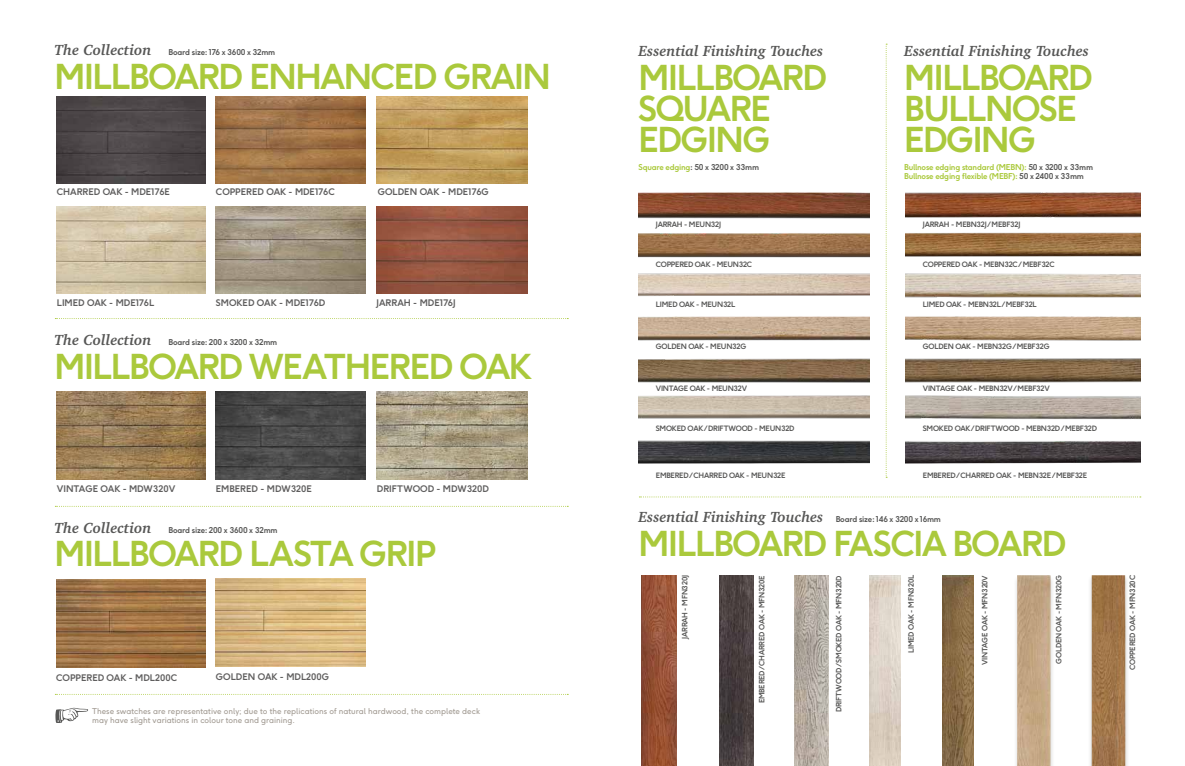
<style>
.page{position:relative;width:1185px;height:766px;background:#fff}
.page>*{position:absolute;margin:0;border:0;box-sizing:border-box;transform-origin:0 0}
.t1{font:700 34px/31px "F37 Ginger";letter-spacing:-.04em;color:#aac93c}
.t2{font:italic 700 15px "Charter IT Cby BT";color:#575756}
.t3{font:700 9px "F37 Ginger";color:#5f5e5e}
.t4{font:700 8px "F37 Ginger";letter-spacing:-.03em;color:#575756}
.t5{font:8px/9.6px "F37 Ginger";color:#a49d95}
.t6{font:700 8px/9.6px "F37 Ginger";letter-spacing:-.03em;color:#aac93c}
.t7{font:700 7.3px "F37 Ginger";letter-spacing:-.03em;color:#575756}
.s1{font-family:"Charter IT Cby BT";font-style:italic;font-size:15px}
.s2{color:#aac93c}
.s3{color:#575756}
</style>
<div class="page">
<svg style="left:55px;top:505px;width:513px;height:1px"></svg>
<svg style="left:55px;top:318px;width:513px;height:1px"></svg>
<img style="left:377px;top:96px;width:150px;height:87px">
<img style="left:216px;top:96px;width:150px;height:87px">
<img style="left:57px;top:96px;width:148px;height:87px">
<img style="left:216px;top:578px;width:150px;height:88px">
<img style="left:57px;top:579px;width:148px;height:88px">
<img style="left:216px;top:391px;width:150px;height:88px">
<img style="left:57px;top:391px;width:148px;height:88px">
<img style="left:377px;top:391px;width:150px;height:88px">
<img style="left:719px;top:575px;width:34px;height:190px">
<img style="left:870px;top:575px;width:31px;height:190px">
<img style="left:943px;top:575px;width:31px;height:190px">
<div style="left:1013px;top:575px;width:42px;height:190px;background:#f6f6f6"></div>
<img style="left:1017px;top:575px;width:34px;height:190px">
<img style="left:794px;top:575px;width:34px;height:190px">
<div style="left:1088px;top:575px;width:42px;height:190px;background:#000;opacity:.18"></div>
<img style="left:1092px;top:575px;width:33px;height:190px">
<img style="left:641px;top:575px;width:36px;height:190px">
<img style="left:639px;top:192px;width:231px;height:272px">
<img style="left:905px;top:192px;width:235px;height:272px">
<svg style="left:639px;top:496px;width:502px;height:1px"></svg>
<svg style="left:886px;top:44px;width:1px;height:433px"></svg>
<svg style="left:55px;top:707px;width:33px;height:16px"></svg>
<img style="left:377px;top:206px;width:150px;height:87px">
<img style="left:216px;top:206px;width:150px;height:87px">
<img style="left:57px;top:206px;width:148px;height:87px">
<p class="t4" style="left:55px;top:48px;width:222px"><span class="s1">The Collection</span> Board size: 176 x 3600 x 32mm</p>
<h1 class="t1" style="left:55px;top:64px;width:498px">MILLBOARD ENHANCED GRAIN</h1>
<p class="t3" style="left:57px;top:188px;width:115px">CHARRED OAK - MDE176E</p>
<p class="t3" style="left:57px;top:298px;width:99px">LIMED OAK - MDE176L</p>
<p class="t3" style="left:216px;top:188px;width:120px">COPPERED OAK - MDE176C</p>
<p class="t3" style="left:216px;top:298px;width:111px">SMOKED OAK - MDE176D</p>
<p class="t3" style="left:378px;top:188px;width:113px">GOLDEN OAK - MDE176G</p>
<p class="t3" style="left:377px;top:298px;width:81px">JARRAH - MDE176J</p>
<p class="t4" style="left:55px;top:338px;width:224px"><span class="s1">The Collection</span> Board size: 200 x 3200 x 32mm</p>
<h1 class="t1" style="left:55px;top:354px;width:479px">MILLBOARD WEATHERED OAK</h1>
<p class="t3" style="left:57px;top:485px;width:120px">VINTAGE OAK - MDW320V</p>
<p class="t3" style="left:216px;top:485px;width:97px">EMBERED - MDW320E</p>
<p class="t3" style="left:377px;top:485px;width:114px">DRIFTWOOD - MDW320D</p>
<p class="t4" style="left:55px;top:526px;width:224px"><span class="s1">The Collection</span> Board size: 200 x 3600 x 32mm</p>
<h1 class="t1" style="left:55px;top:541px;width:383px">MILLBOARD LASTA GRIP</h1>
<p class="t3" style="left:56px;top:673px;width:122px">COPPERED OAK - MDL200C</p>
<p class="t3" style="left:216px;top:673px;width:115px">GOLDEN OAK - MDL200G</p>
<p class="t5" style="left:92px;top:706px;width:389px">These swatches are representative only; due to the replications of natural hardwood, the complete deck may have slight variations in colour tone and graining.</p>
<h2 class="t2" style="left:639px;top:41px;width:186px">Essential Finishing Touches</h2>
<h1 class="t1" style="left:639px;top:65px;width:190px">MILLBOARD<br>SQUARE<br>EDGING</h1>
<p class="t4" style="left:639px;top:163px;width:122px"><span class="s2">Square edging</span>: 50 x 3200 x 33mm</p>
<h2 class="t2" style="left:904px;top:41px;width:186px">Essential Finishing Touches</h2>
<h1 class="t1" style="left:904px;top:65px;width:190px">MILLBOARD<br>BULLNOSE<br>EDGING</h1>
<p class="t6" style="left:904px;top:163px;width:190px">Bullnose edging standard (MEBN): <span class="s3">50 x 3200 x 33mm<br></span>Bullnose edging flexible (MEBF): <span class="s3">50 x 2400 x 33mm</span></p>
<p class="t7" style="left:656px;top:221px;width:67px">JARRAH - MEUN32J</p>
<p class="t7" style="left:923px;top:221px;width:99px">JARRAH - MEBN32J / MEBF32J</p>
<p class="t7" style="left:656px;top:261px;width:98px">COPPERED OAK - MEUN32C</p>
<p class="t7" style="left:923px;top:261px;width:133px">COPPERED OAK - MEBN32C / MEBF32C</p>
<p class="t7" style="left:656px;top:301px;width:81px">LIMED OAK - MEUN32L</p>
<p class="t7" style="left:923px;top:301px;width:115px">LIMED OAK - MEBN32L / MEBF32L</p>
<p class="t7" style="left:656px;top:343px;width:92px">GOLDEN OAK - MEUN32G</p>
<p class="t7" style="left:923px;top:343px;width:128px">GOLDEN OAK - MEBN32G / MEBF32G</p>
<p class="t7" style="left:656px;top:385px;width:93px">VINTAGE OAK - MEUN32V</p>
<p class="t7" style="left:923px;top:385px;width:128px">VINTAGE OAK - MEBN32V / MEBF32V</p>
<p class="t7" style="left:656px;top:424px;width:140px">SMOKED OAK / DRIFTWOOD - MEUN32D</p>
<p class="t7" style="left:923px;top:424px;width:176px">SMOKED OAK / DRIFTWOOD - MEBN32D / MEBF32D</p>
<p class="t7" style="left:656px;top:472px;width:131px">EMBERED / CHARRED OAK - MEUN32E</p>
<p class="t7" style="left:923px;top:472px;width:166px">EMBERED / CHARRED OAK - MEBN32E / MEBF32E</p>
<h2 class="t2" style="left:639px;top:507px;width:186px">Essential Finishing Touches</h2>
<h1 class="t1" style="left:639px;top:531px;width:429px">MILLBOARD FASCIA BOARD</h1>
<p class="t4" style="left:836px;top:515px;width:107px">Board size: 146 x 3200 x 16mm</p>
<p class="t7" style="left:681px;top:638px;width:65px;rotate:-90deg">JARRAH - MFN320J</p>
<p class="t7" style="left:758px;top:703px;width:129px;rotate:-90deg">EMBERED / CHARRED OAK - MFN320E</p>
<p class="t7" style="left:835px;top:712px;width:138px;rotate:-90deg">DRIFTWOOD / SMOKED OAK - MFN320D</p>
<p class="t7" style="left:908px;top:652px;width:79px;rotate:-90deg">LIMED OAK - MFN320L</p>
<p class="t7" style="left:982px;top:664px;width:91px;rotate:-90deg">VINTAGE OAK - MFN320V</p>
<p class="t7" style="left:1055px;top:664px;width:90px;rotate:-90deg">GOLDEN OAK - MFN320G</p>
<p class="t7" style="left:1129px;top:669px;width:96px;rotate:-90deg">COPPERED OAK - MFN320C</p>
</div>
